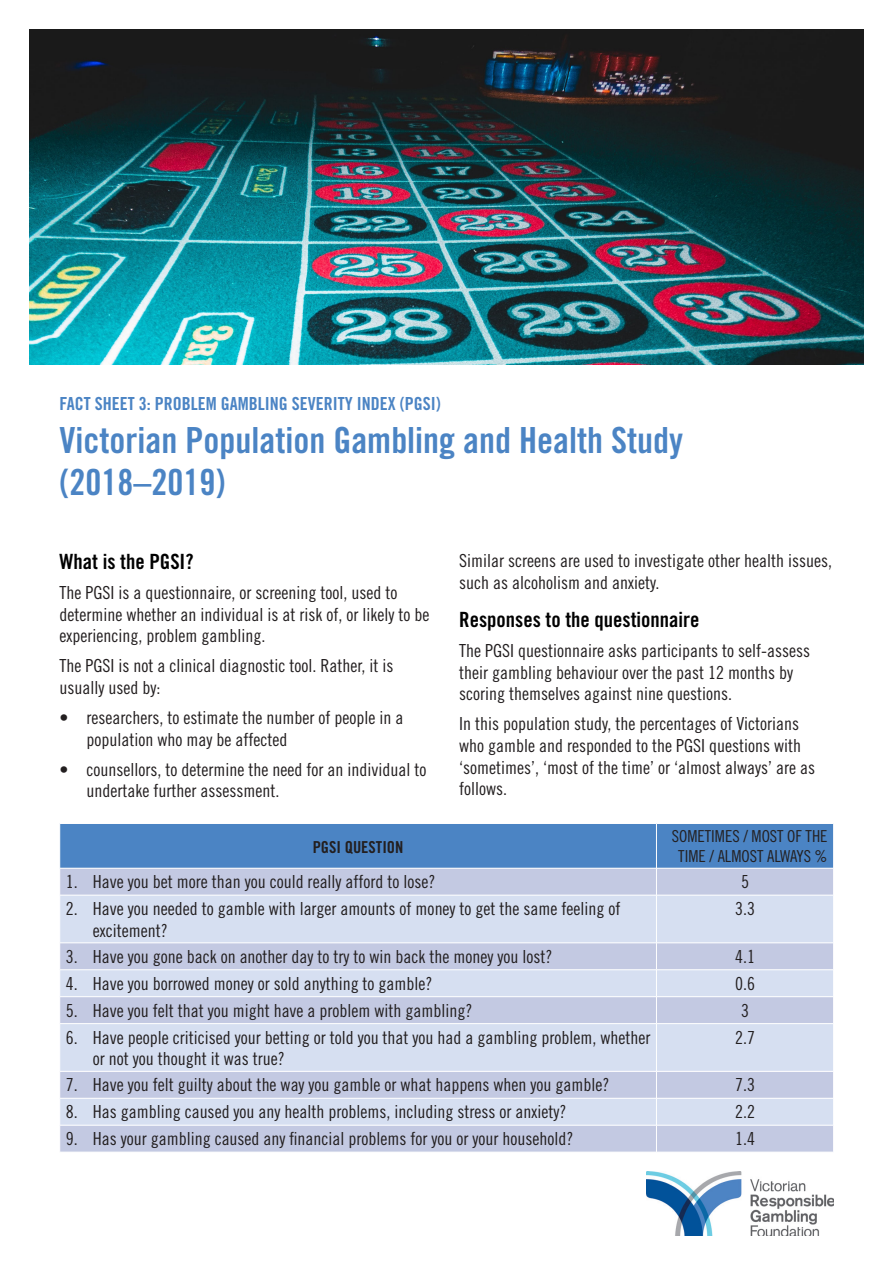
<style>
.page{position:relative;width:893px;height:1263px;background:#fff}
.page>*{position:absolute;margin:0;border:0;box-sizing:border-box;transform-origin:0 0}
.t1{font:36px/42px "Trade Gothic Bold Cond Twenty";color:#4b84c4}
.t2{font:21px "Trade Gothic Bold Cond Twenty";color:#000}
.t3{font:18px/21.6px "Trade Gothic Cond Eighteen";color:#231f20}
.t4{font:18px "Trade Gothic Bold Cond Twenty";color:#4b84c4}
.t5{font:16.5px/19.8px "Trade Gothic Cond Eighteen";color:#231f20;text-align:center}
.t6{font:16.5px "Trade Gothic Bold Cond Twenty";color:#231f20}
</style>
<div class="page">
<img style="left:30px;top:29px;width:834px;height:336px">
<img style="left:646px;top:1171px;width:187px;height:64px">
<div style="left:60px;top:1126px;width:773px;height:26px;background:#c3c9e2"></div>
<svg style="left:60px;top:896px;width:773px;height:229px;background:#cfd7eb"></svg>
<hr style="left:656px;top:895px;width:1px;height:48px;background:#fff">
<svg style="left:656px;top:943px;width:1px;height:80px"></svg>
<hr style="left:656px;top:1024px;width:1px;height:47px;background:#fff">
<svg style="left:656px;top:1072px;width:1px;height:80px"></svg>
<svg style="left:59px;top:823px;width:775px;height:72px;background:#7ca1d0"></svg>
<hr style="left:60px;top:942px;width:596px;height:1px;background:#fff">
<hr style="left:656px;top:942px;width:178px;height:1px;background:#fff">
<hr style="left:60px;top:969px;width:596px;height:1px;background:#fff">
<hr style="left:656px;top:969px;width:178px;height:1px;background:#fff">
<hr style="left:60px;top:996px;width:596px;height:1px;background:#fff">
<hr style="left:656px;top:996px;width:178px;height:1px;background:#fff">
<hr style="left:60px;top:1023px;width:596px;height:1px;background:#fff">
<hr style="left:656px;top:1023px;width:178px;height:1px;background:#fff">
<hr style="left:60px;top:1071px;width:596px;height:1px;background:#fff">
<hr style="left:656px;top:1071px;width:178px;height:1px;background:#fff">
<hr style="left:60px;top:1098px;width:596px;height:1px;background:#fff">
<hr style="left:656px;top:1098px;width:178px;height:1px;background:#fff">
<hr style="left:656px;top:1125px;width:178px;height:1px;background:#fff">
<p class="t4" style="left:60px;top:392px;width:383px">FACT SHEET 3: PROBLEM GAMBLING SEVERITY INDEX (PGSI)</p>
<p class="t1" style="left:60px;top:419px;width:625px">Victorian Population Gambling and Health Study (2018–2019)</p>
<p class="t2" style="left:60px;top:549px;width:136px">What is the PGSI?</p>
<p class="t3" style="left:60px;top:581px;width:371px">The PGSI is a questionnaire, or screening tool, used to determine whether an individual is at risk of, or likely to be experiencing, problem gambling.</p>
<p class="t3" style="left:60px;top:655px;width:335px">The PGSI is not a clinical diagnostic tool. Rather, it is usually used by:</p>
<p class="t3" style="left:87px;top:707px;width:318px;text-indent:-27px">• researchers, to estimate the number of people in a population who may be affected</p>
<p class="t3" style="left:87px;top:758px;width:341px;text-indent:-27px">• counsellors, to determine the need for an individual to undertake further assessment.</p>
<p class="t3" style="left:459px;top:549px;width:374px">Similar screens are used to investigate other health issues, such as alcoholism and anxiety.</p>
<p class="t2" style="left:459px;top:607px;width:242px">Responses to the questionnaire</p>
<p class="t3" style="left:459px;top:640px;width:352px">The PGSI questionnaire asks participants to self-assess their gambling behaviour over the past 12 months by scoring themselves against nine questions.</p>
<p class="t3" style="left:459px;top:713px;width:357px">In this population study, the percentages of Victorians who gamble and responded to the PGSI questions with ‘sometimes’, ‘most of the time’ or ‘almost always’ are as follows.</p>
<p class="t6" style="left:313px;top:837px;width:92px">PGSI QUESTION</p>
<p class="t5" style="left:672px;top:826px;width:157px">SOMETIMES / MOST OF THE<br>TIME / ALMOST ALWAYS %</p>
<p class="t3" style="left:66px;top:871px;width:371px">1. Have you bet more than you could really afford to lose?</p>
<p class="t3" style="left:741px;top:871px;width:9px">5</p>
<p class="t3" style="left:93px;top:898px;width:529px;text-indent:-27px">2. Have you needed to gamble with larger amounts of money to get the same feeling of excitement?</p>
<p class="t3" style="left:735px;top:898px;width:21px">3.3</p>
<p class="t3" style="left:66px;top:945px;width:488px">3. Have you gone back on another day to try to win back the money you lost?</p>
<p class="t3" style="left:735px;top:945px;width:21px">4.1</p>
<p class="t3" style="left:66px;top:972px;width:368px">4. Have you borrowed money or sold anything to gamble?</p>
<p class="t3" style="left:735px;top:972px;width:21px">0.6</p>
<p class="t3" style="left:66px;top:999px;width:408px">5. Have you felt that you might have a problem with gambling?</p>
<p class="t3" style="left:741px;top:999px;width:9px">3</p>
<p class="t3" style="left:93px;top:1026px;width:559px;text-indent:-27px">6. Have people criticised your betting or told you that you had a gambling problem, whether or not you thought it was true?</p>
<p class="t3" style="left:735px;top:1026px;width:21px">2.7</p>
<p class="t3" style="left:66px;top:1074px;width:545px">7. Have you felt guilty about the way you gamble or what happens when you gamble?</p>
<p class="t3" style="left:735px;top:1074px;width:21px">7.3</p>
<p class="t3" style="left:66px;top:1101px;width:502px">8. Has gambling caused you any health problems, including stress or anxiety?</p>
<p class="t3" style="left:735px;top:1101px;width:21px">2.2</p>
<p class="t3" style="left:66px;top:1128px;width:509px">9. Has your gambling caused any financial problems for you or your household?</p>
<p class="t3" style="left:735px;top:1128px;width:21px">1.4</p>
</div>
